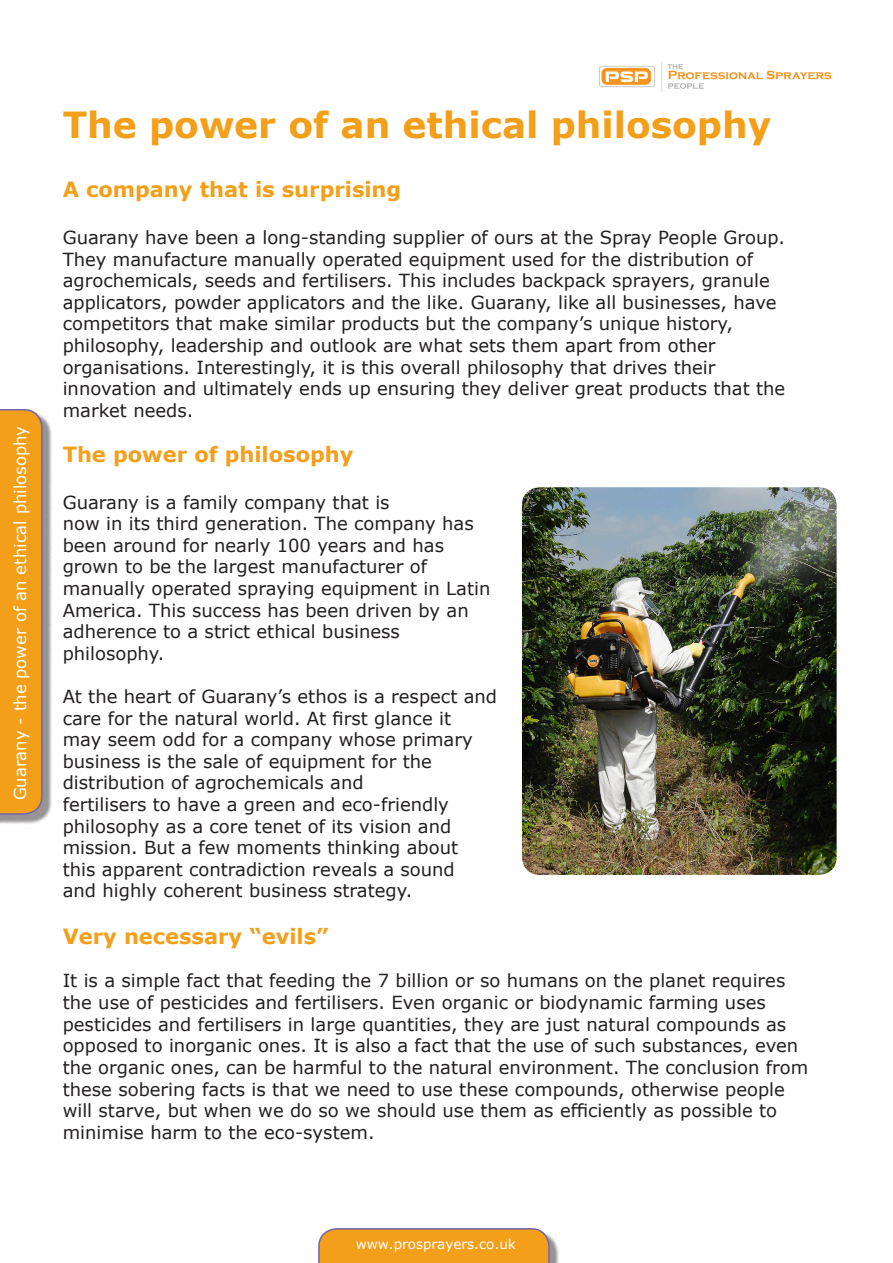
<style>
.page{position:relative;width:893px;height:1263px;background:#fff}
.page>*{position:absolute;margin:0;border:0;box-sizing:border-box;transform-origin:0 0}
.t1{font:700 36px "Verdana";color:#f49f1a}
.t2{font:700 21px "Verdana";color:#f49f1a}
.t3{font:18px/21.6px "Verdana";color:#231f20}
.t4{font:16.5px "Verdana";color:#fff}
.t5{font:13.5px "Verdana";color:#fff}
</style>
<div class="page">
<img style="left:599px;top:62px;width:233px;height:30px">
<div style="left:321px;top:1231px;width:238px;height:32px;background:#231f20;opacity:.49"></div>
<svg style="left:318px;top:1228px;width:232px;height:35px;background:#ed9d26"></svg>
<div style="left:0;top:412px;width:52px;height:413px;background:#231f20;opacity:.49"></div>
<div style="left:0;top:409px;width:43px;height:406px;background:#f49f1a"></div>
<img style="left:522px;top:487px;width:315px;height:388px">
<p class="t4" style="left:9px;top:800px;width:376px;rotate:-90deg">Guarany - the power of an ethical philosophy</p>
<p class="t1" style="left:63px;top:99px;width:710px">The power of an ethical philosophy</p>
<p class="t2" style="left:63px;top:175px;width:340px">A company that is surprising</p>
<p class="t3" style="left:63px;top:226px;width:724px">Guarany have been a long-standing supplier of ours at the Spray People Group.<br>They manufacture manually operated equipment used for the distribution of</p>
<p class="t3" style="left:63px;top:270px;width:708px">agrochemicals, seeds and fertilisers. This includes backpack sprayers, granule</p>
<p class="t3" style="left:63px;top:291px;width:715px">applicators, powder applicators and the like. Guarany, like all businesses, have competitors that make similar products but the company’s unique history,</p>
<p class="t3" style="left:63px;top:334px;width:654px">philosophy, leadership and outlook are what sets them apart from other</p>
<p class="t3" style="left:63px;top:356px;width:654px">organisations. Interestingly, it is this overall philosophy that drives their</p>
<p class="t3" style="left:63px;top:378px;width:724px">innovation and ultimately ends up ensuring they deliver great products that the market needs.</p>
<p class="t2" style="left:63px;top:439px;width:292px">The power of philosophy</p>
<p class="t3" style="left:63px;top:491px;width:328px">Guarany is a family company that is</p>
<p class="t3" style="left:63px;top:513px;width:413px">now in its third generation. The company has been around for nearly 100 years and has grown to be the largest manufacturer of</p>
<p class="t3" style="left:63px;top:577px;width:429px">manually operated spraying equipment in Latin<br>America. This success has been driven by an</p>
<p class="t3" style="left:63px;top:621px;width:339px">adherence to a strict ethical business</p>
<p class="t3" style="left:63px;top:642px;width:103px">philosophy.</p>
<p class="t3" style="left:63px;top:685px;width:436px">At the heart of Guarany’s ethos is a respect and care for the natural world. At first glance it</p>
<p class="t3" style="left:63px;top:729px;width:411px">may seem odd for a company whose primary</p>
<p class="t3" style="left:63px;top:750px;width:371px">business is the sale of equipment for the</p>
<p class="t3" style="left:63px;top:772px;width:302px">distribution of agrochemicals and</p>
<p class="t3" style="left:63px;top:793px;width:388px">fertilisers to have a green and eco-friendly</p>
<p class="t3" style="left:63px;top:815px;width:390px">philosophy as a core tenet of its vision and</p>
<p class="t3" style="left:63px;top:837px;width:397px">mission. But a few moments thinking about</p>
<p class="t3" style="left:63px;top:858px;width:394px">this apparent contradiction reveals a sound</p>
<p class="t3" style="left:63px;top:880px;width:351px">and highly coherent business strategy.</p>
<p class="t2" style="left:63px;top:922px;width:267px">Very necessary “evils”</p>
<p class="t3" style="left:63px;top:970px;width:747px">It is a simple fact that feeding the 7 billion or so humans on the planet requires the use of pesticides and fertilisers. Even organic or biodynamic farming uses pesticides and fertilisers in large quantities, they are just natural compounds as opposed to inorganic ones. It is also a fact that the use of such substances, even the organic ones, can be harmful to the natural environment. The conclusion from these sobering facts is that we need to use these compounds, otherwise people will starve, but when we do so we should use them as efficiently as possible to minimise harm to the eco-system.</p>
<p class="t5" style="left:356px;top:1235px;width:162px">www.prosprayers.co.uk</p>
</div>
